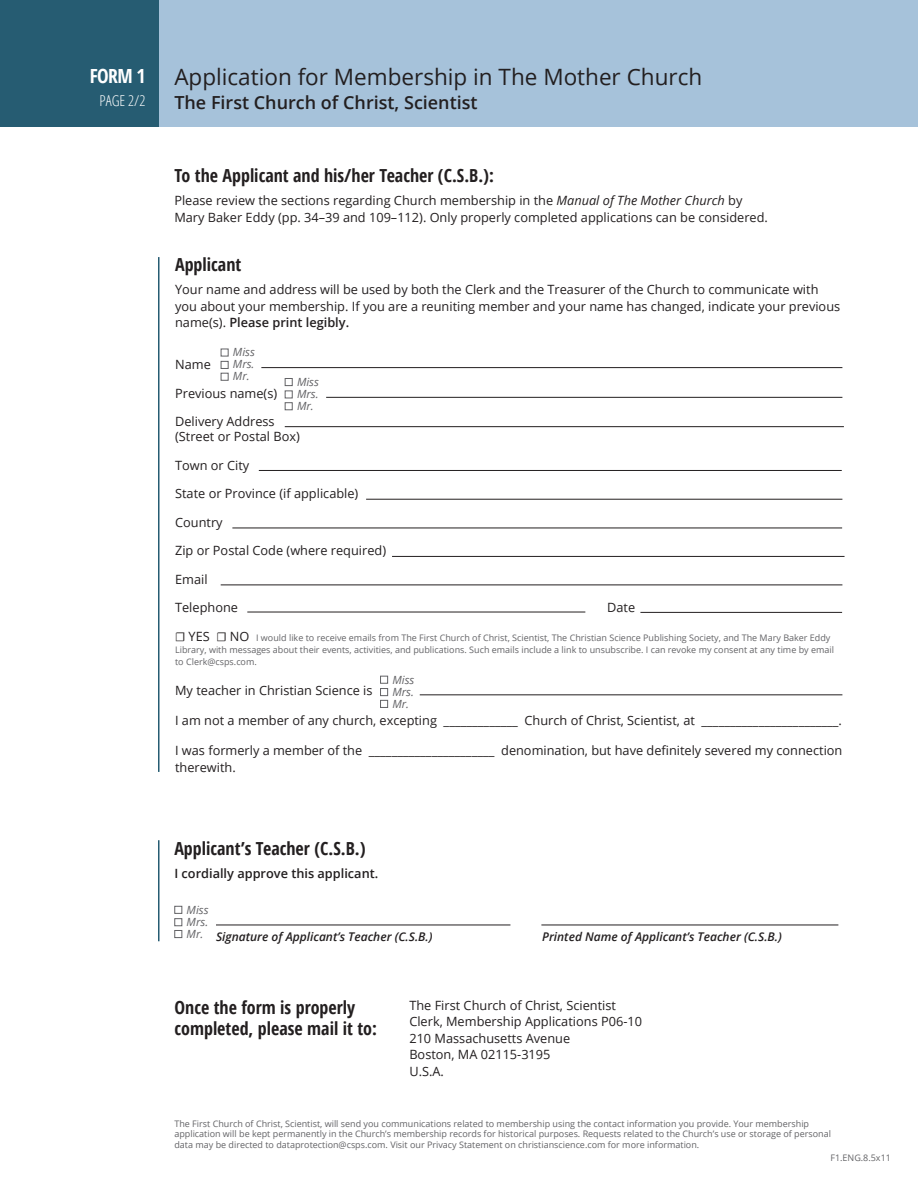
<style>
.page{position:relative;width:918px;height:1188px;background:#fff}
.page>*{position:absolute;margin:0;border:0;box-sizing:border-box;transform-origin:0 0}
.Application_for_Memb{font:22.5px "Open Sans";color:#231f20}
.FORM{font:700 19.5px "Open Sans Condensed";color:#fff}
.t1{font:700 18px/21px "Open Sans Condensed";color:#231f20}
.The_First_Church_of{font:600 18px "Open Sans";color:#231f20}
.page_1_of_2{font:300 15px "Open Sans Condensed";color:#fff}
.ALL_TEXT{font:12.75px/16.5px "Open Sans";color:#231f20}
.application_text{font:12.75px/15px "Open Sans";color:#231f20}
.ALL_TEXT-2{font:600 12.75px "Open Sans";color:#231f20}
.sign_print_name{font:italic 600 12px "Open Sans";color:#231f20}
.t2{font:italic 11.25px "Open Sans";color:#636366}
.small_text_bottom__p{font:9px/10.5px "Open Sans";color:#636366}
.application_text-2{font:9px/12px "Open Sans";color:#636366}
.s1{font-style:italic}
.s2{font-weight:600}
.s3{font-family:"Source Sans Pro";font-size:12.75px;color:#231f20}
.s4{font-size:12.75px;color:#231f20}
</style>
<div class="page">
<div style="left:0;top:0;width:918px;height:126px;background:#a6c2da"></div>
<div style="left:0;top:0;width:159px;height:126px;background:#265c72"></div>
<hr style="left:158px;top:840px;width:2px;height:101px;background:#265c72">
<hr style="left:158px;top:257px;width:2px;height:515px;background:#265c72">
<hr style="left:326px;top:397px;width:516px;height:1px;background:#231f20">
<hr style="left:261px;top:367px;width:581px;height:1px;background:#231f20">
<hr style="left:285px;top:426px;width:559px;height:1px;background:#231f20">
<hr style="left:259px;top:470px;width:583px;height:1px;background:#231f20">
<hr style="left:366px;top:499px;width:476px;height:1px;background:#231f20">
<hr style="left:232px;top:528px;width:610px;height:1px;background:#231f20">
<hr style="left:392px;top:556px;width:453px;height:1px;background:#231f20">
<hr style="left:221px;top:585px;width:621px;height:1px;background:#231f20">
<hr style="left:247px;top:612px;width:338px;height:1px;background:#231f20">
<hr style="left:640px;top:612px;width:202px;height:1px;background:#231f20">
<div style="left:221px;top:349px;width:8px;height:7px;border:1px solid #636366"></div>
<div style="left:221px;top:361px;width:8px;height:8px;border:1px solid #636366"></div>
<div style="left:221px;top:373px;width:8px;height:8px;border:1px solid #636366"></div>
<div style="left:285px;top:378px;width:8px;height:8px;border:1px solid #636366"></div>
<div style="left:285px;top:391px;width:8px;height:7px;border:1px solid #636366"></div>
<div style="left:285px;top:402px;width:8px;height:8px;border:1px solid #636366"></div>
<hr style="left:420px;top:694px;width:422px;height:1px;background:#231f20">
<div style="left:380px;top:676px;width:8px;height:8px;border:1px solid #636366"></div>
<div style="left:380px;top:688px;width:8px;height:8px;border:1px solid #636366"></div>
<div style="left:380px;top:700px;width:8px;height:8px;border:1px solid #636366"></div>
<hr style="left:216px;top:925px;width:294px;height:1px;background:#231f20">
<hr style="left:541px;top:925px;width:297px;height:1px;background:#231f20">
<div style="left:174px;top:906px;width:8px;height:8px;border:1px solid #636366"></div>
<div style="left:174px;top:918px;width:8px;height:8px;border:1px solid #636366"></div>
<div style="left:174px;top:930px;width:8px;height:8px;border:1px solid #636366"></div>
<p class="FORM" style="left:90px;top:63px;width:57px">FORM 1</p>
<p class="page_1_of_2" style="left:100px;top:90px;width:47px">PAGE 2/2</p>
<p class="Application_for_Memb" style="left:174px;top:61px;width:529px">Application for Membership in The Mother Church</p>
<p class="The_First_Church_of" style="left:174px;top:90px;width:305px">The First Church of Christ, Scientist</p>
<p class="t1" style="left:174px;top:165px;width:321px">To the Applicant and his/her Teacher (C.S.B.):</p>
<p class="ALL_TEXT" style="left:174px;top:192px;width:595px">Please review the sections regarding Church membership in the <span class="s1">Manual of The Mother Church</span> by<br>Mary Baker Eddy (pp. 34–39 and 109–112). Only properly completed applications can be considered.</p>
<p class="t1" style="left:175px;top:253px;width:68px">Applicant</p>
<p class="ALL_TEXT" style="left:175px;top:281px;width:667px">Your name and address will be used by both the Clerk and the Treasurer of the Church to communicate with you about your membership. If you are a reuniting member and your name has changed, indicate your previous name(s). <span class="s2">Please print legibly.</span></p>
<p class="application_text" style="left:175px;top:357px;width:37px">Name</p>
<p class="application_text" style="left:175px;top:385px;width:104px">Previous name(s)</p>
<p class="application_text" style="left:175px;top:414px;width:126px">Delivery Address (Street or Postal Box)</p>
<p class="application_text" style="left:175px;top:457px;width:76px">Town or City</p>
<p class="application_text" style="left:175px;top:486px;width:185px">State or Province (if applicable)</p>
<p class="application_text" style="left:175px;top:514px;width:49px">Country</p>
<p class="application_text" style="left:175px;top:543px;width:212px">Zip or Postal Code (where required)</p>
<p class="application_text" style="left:175px;top:571px;width:34px">Email</p>
<p class="application_text" style="left:175px;top:600px;width:64px">Telephone</p>
<p class="application_text" style="left:607px;top:600px;width:30px">Date</p>
<p class="application_text-2" style="left:175px;top:631px;width:660px"><span class="s3">☐</span> <span class="s4">YES</span> <span class="s3">☐</span> <span class="s4">NO</span> I would like to receive emails from The First Church of Christ, Scientist, The Christian Science Publishing Society, and The Mary Baker Eddy<br>Library, with messages about their events, activities, and publications. Such emails include a link to unsubscribe. I can revoke my consent at any time by email to Clerk@csps.com.</p>
<p class="t2" style="left:233px;top:345px;width:23px">Miss</p>
<p class="t2" style="left:233px;top:357px;width:23px">Mrs.</p>
<p class="t2" style="left:233px;top:369px;width:18px">Mr.</p>
<p class="t2" style="left:297px;top:374px;width:23px">Miss</p>
<p class="t2" style="left:297px;top:386px;width:23px">Mrs.</p>
<p class="t2" style="left:297px;top:398px;width:18px">Mr.</p>
<p class="t2" style="left:392px;top:672px;width:23px">Miss</p>
<p class="t2" style="left:392px;top:684px;width:23px">Mrs.</p>
<p class="t2" style="left:392px;top:696px;width:18px">Mr.</p>
<p class="ALL_TEXT" style="left:175px;top:682px;width:199px">My teacher in Christian Science is</p>
<p class="ALL_TEXT" style="left:175px;top:712px;width:668px">I am not a member of any church, excepting _____________ Church of Christ, Scientist, at ________________________.</p>
<p class="ALL_TEXT" style="left:175px;top:742px;width:669px">I was formerly a member of the ______________________ denomination, but have definitely severed my connection therewith.</p>
<p class="t1" style="left:174px;top:837px;width:193px">Applicant’s Teacher (C.S.B.)</p>
<p class="ALL_TEXT-2" style="left:174px;top:865px;width:205px">I cordially approve this applicant.</p>
<p class="t2" style="left:187px;top:902px;width:23px">Miss</p>
<p class="t2" style="left:187px;top:914px;width:23px">Mrs.</p>
<p class="t2" style="left:187px;top:926px;width:18px">Mr.</p>
<p class="sign_print_name" style="left:216px;top:929px;width:218px">Signature of Applicant’s Teacher (C.S.B.)</p>
<p class="sign_print_name" style="left:542px;top:929px;width:241px">Printed Name of Applicant’s Teacher (C.S.B.)</p>
<p class="t1" style="left:175px;top:996px;width:204px">Once the form is properly completed, please mail it to:</p>
<p class="ALL_TEXT" style="left:409px;top:996px;width:234px">The First Church of Christ, Scientist<br>Clerk, Membership Applications P06-10<br>210 Massachusetts Avenue<br>Boston, MA 02115-3195<br>U.S.A.</p>
<p class="small_text_bottom__p" style="left:174px;top:1118px;width:658px">The First Church of Christ, Scientist, will send you communications related to membership using the contact information you provide. Your membership application will be kept permanently in the Church’s membership records for historical purposes. Requests related to the Church’s use or storage of personal data may be directed to dataprotection@csps.com. Visit our Privacy Statement on christianscience.com for more information.</p>
<p class="small_text_bottom__p" style="left:830px;top:1152px;width:62px">F1.ENG.8.5x11</p>
</div>
